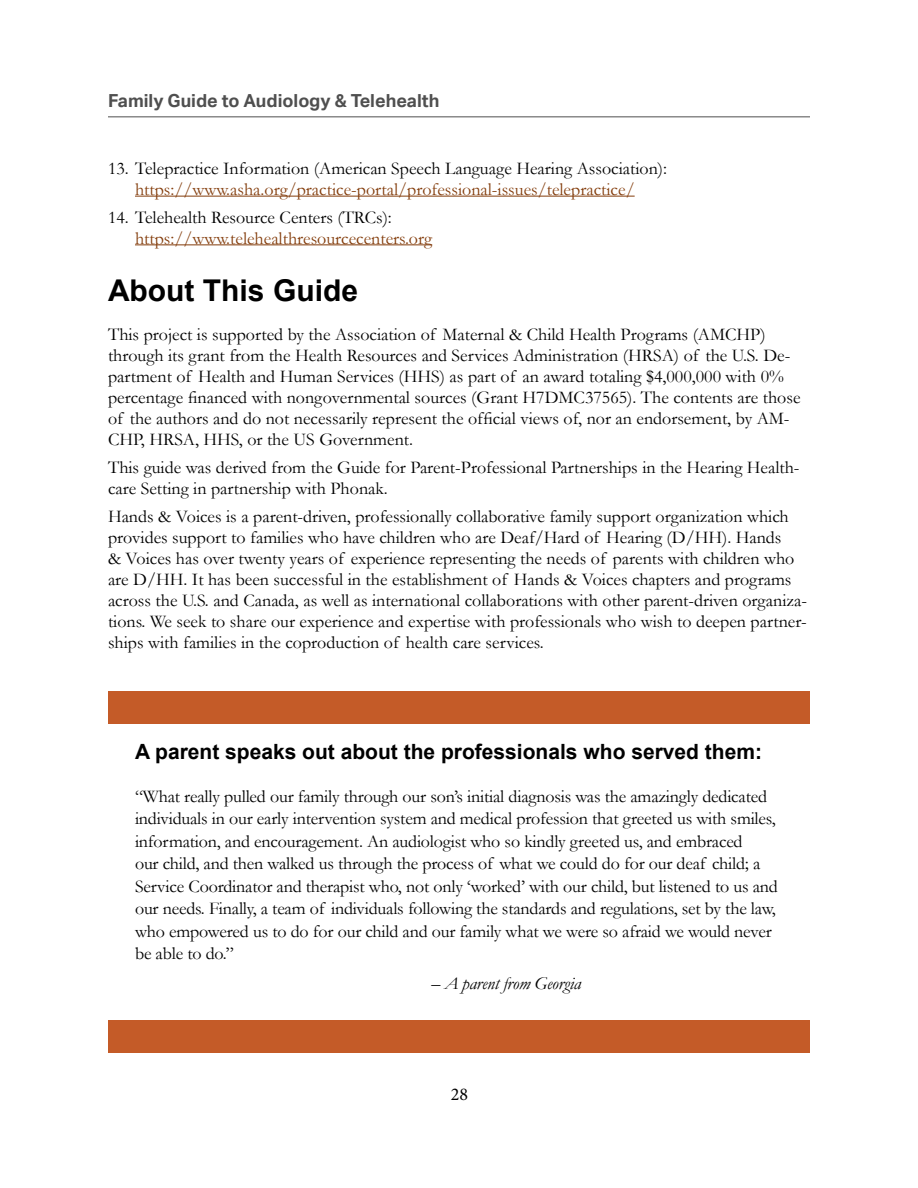
<style>
.page{position:relative;width:918px;height:1188px;background:#fff}
.page>*{position:absolute;margin:0;border:0;box-sizing:border-box;transform-origin:0 0}
.t1{font:700 30px "Arial";color:#000}
.t2{font:700 21px "Arial";color:#000}
.t3{font:18px/21px "Garamond";color:#000}
.t4{font:18px "Garamond";color:#833c0b}
.t5{font:700 18px "Aktiv Grotesk";color:#4f4f4f}
.t6{font:italic 18px "Garamond";letter-spacing:-.01em;color:#000}
.t7{font:18px "Minion Pro";color:#000}
</style>
<div class="page">
<hr style="left:108px;top:116px;width:702px;height:1px;background:#4f4f4f">
<hr style="left:135px;top:196px;width:500px;height:1px;background:#833c0b">
<hr style="left:135px;top:244px;width:297px;height:1px;background:#833c0b">
<div style="left:108px;top:1021px;width:702px;height:32px;background:#c45b28"></div>
<div style="left:108px;top:691px;width:702px;height:32px;background:#c45b28"></div>
<p class="t5" style="left:108px;top:90px;width:333px">Family Guide to Audiology &amp; Telehealth</p>
<p class="t3" style="left:108px;top:157px;width:561px">13. Telepractice Information (American Speech Language Hearing Association):</p>
<p class="t4" style="left:135px;top:177px;width:501px">https://www.asha.org/practice-portal/professional-issues/telepractice/</p>
<p class="t3" style="left:108px;top:206px;width:285px">14. Telehealth Resource Centers (TRCs):</p>
<p class="t4" style="left:135px;top:226px;width:299px">https://www.telehealthresourcecenters.org</p>
<h1 class="t1" style="left:108px;top:270px;width:252px">About This Guide</h1>
<p class="t3" style="left:108px;top:324px;width:694px">This project is supported by the Association of Maternal &amp; Child Health Programs (AMCHP) through its grant from the Health Resources and Services Administration (HRSA) of the U.S. De&shy;partment of Health and Human Services (HHS) as part of an award totaling $4,000,000 with 0% percentage financed with nongovernmental sources (Grant H7DMC37565). The contents are those of the authors and do not necessarily represent the official views of, nor an endorsement, by AM-CHP, HRSA, HHS, or the US Government.</p>
<p class="t3" style="left:108px;top:456px;width:693px">This guide was derived from the Guide for Parent-Professional Partnerships in the Hearing Health&shy;care Setting in partnership with Phonak.</p>
<p class="t3" style="left:108px;top:505px;width:701px">Hands &amp; Voices is a parent-driven, professionally collaborative family support organization which provides support to families who have children who are Deaf/Hard of Hearing (D/HH). Hands<br>&amp; Voices has over twenty years of experience representing the needs of parents with children who are D/HH. It has been successful in the establishment of Hands &amp; Voices chapters and programs across the U.S. and Canada, as well as international collaborations with other parent-driven organiza&shy;tions. We seek to share our experience and expertise with professionals who wish to deepen partner&shy;ships with families in the coproduction of health care services.</p>
<p class="t2" style="left:135px;top:737px;width:629px">A parent speaks out about the professionals who served them:</p>
<p class="t3" style="left:135px;top:784px;width:644px;line-height:22.5px">“What really pulled our family through our son’s initial diagnosis was the amazingly dedicated individuals in our early intervention system and medical profession that greeted us with smiles, information, and encouragement. An audiologist who so kindly greeted us, and embraced<br>our child, and then walked us through the process of what we could do for our deaf child; a Service Coordinator and therapist who, not only ‘worked’ with our child, but listened to us and our needs. Finally, a team of individuals following the standards and regulations, set by the law, who empowered us to do for our child and our family what we were so afraid we would never be able to do.”</p>
<p class="t6" style="left:431px;top:971px;width:151px">– A parent from Georgia</p>
<p class="t7" style="left:451px;top:1082px;width:19px">28</p>
</div>
